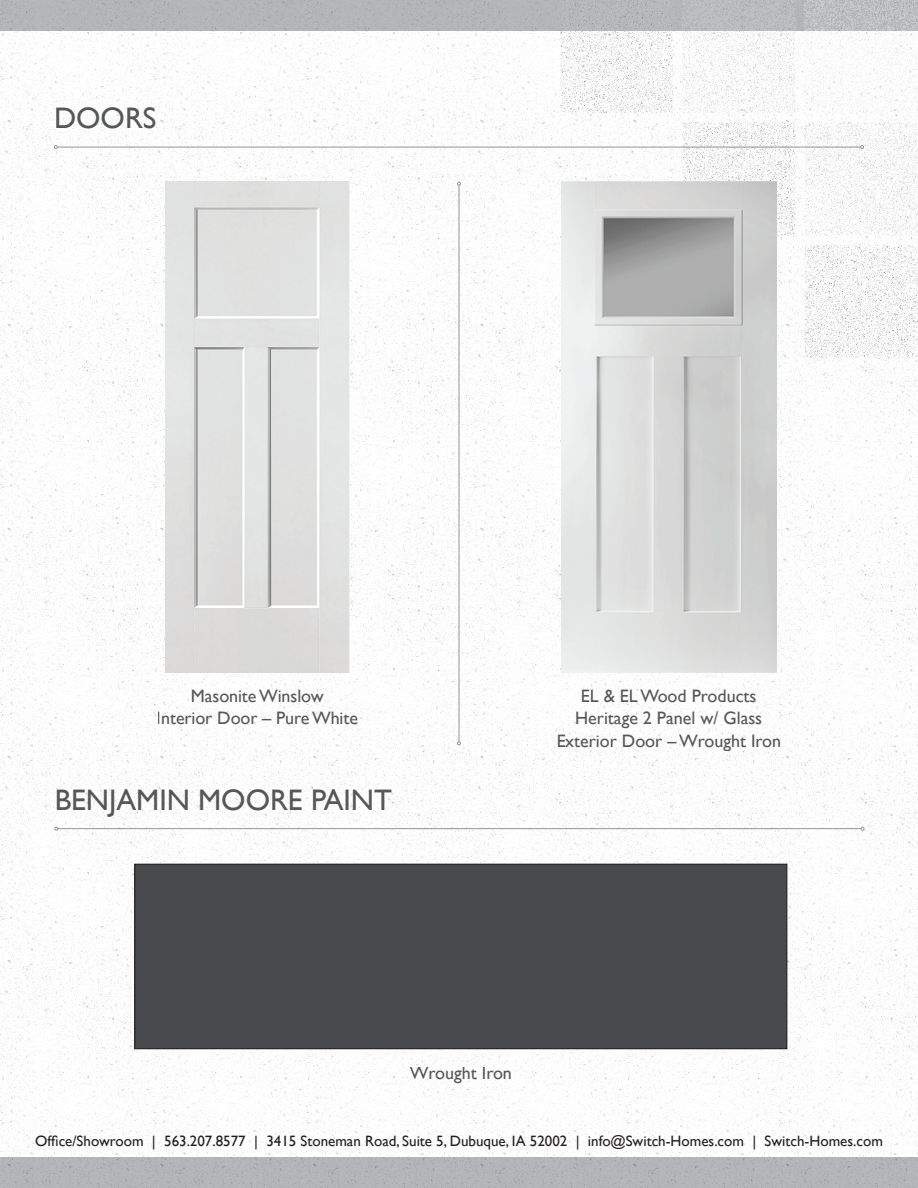
<style>
.page{position:relative;width:918px;height:1188px;background:#fff}
.page>*{position:absolute;margin:0;border:0;box-sizing:border-box;transform-origin:0 0}
.t1{font:29.7px "Gill Sans";color:#57585a}
.t2{font:18px/22.5px "Gill Sans";color:#57585a;text-align:center}
.t3{font:15px "Gill Sans";color:#231f20}
</style>
<div class="page">
<img style="left:0;top:31px;width:918px;height:1126px">
<div style="left:0;top:0;width:918px;height:31px;background:#b6b7bb"></div>
<img style="left:559px;top:0;width:359px;height:358px">
<div style="left:0;top:1157px;width:918px;height:31px;background:#b6b7bb"></div>
<hr style="left:57px;top:147px;width:804px;height:1px;background:#939598">
<svg style="left:860px;top:145px;width:4px;height:4px"></svg>
<svg style="left:54px;top:145px;width:4px;height:4px"></svg>
<hr style="left:459px;top:185px;width:1px;height:557px;background:#939598">
<svg style="left:457px;top:182px;width:4px;height:4px"></svg>
<svg style="left:457px;top:741px;width:4px;height:4px"></svg>
<img style="left:166px;top:182px;width:183px;height:490px">
<img style="left:561px;top:182px;width:215px;height:490px">
<hr style="left:58px;top:828px;width:803px;height:1px;background:#939598">
<svg style="left:861px;top:827px;width:3px;height:4px"></svg>
<svg style="left:54px;top:827px;width:4px;height:4px"></svg>
<div style="left:137px;top:866px;width:648px;height:181px;background:#494a4b"></div>
<div style="left:135px;top:864px;width:652px;height:185px;border:1px solid #231f20"></div>
<h1 class="t1" style="left:54px;top:101px;width:104px">DOORS</h1>
<p class="t2" style="left:157px;top:684px;width:203px">Masonite Winslow<br>Interior Door – Pure White</p>
<p class="t2" style="left:556px;top:684px;width:227px">EL &amp; EL Wood Products<br>Heritage 2 Panel w/ Glass<br>Exterior Door – Wrought Iron</p>
<h1 class="t1" style="left:54px;top:783px;width:339px">BENJAMIN MOORE PAINT</h1>
<p class="t2" style="left:410px;top:1062px;width:104px">Wrought Iron</p>
<p class="t3" style="left:35px;top:1132px;width:849px">Office/Showroom | 563.207.8577 | 3415 Stoneman Road, Suite 5, Dubuque, IA 52002 | info@Switch-Homes.com | Switch-Homes.com</p>
</div>
